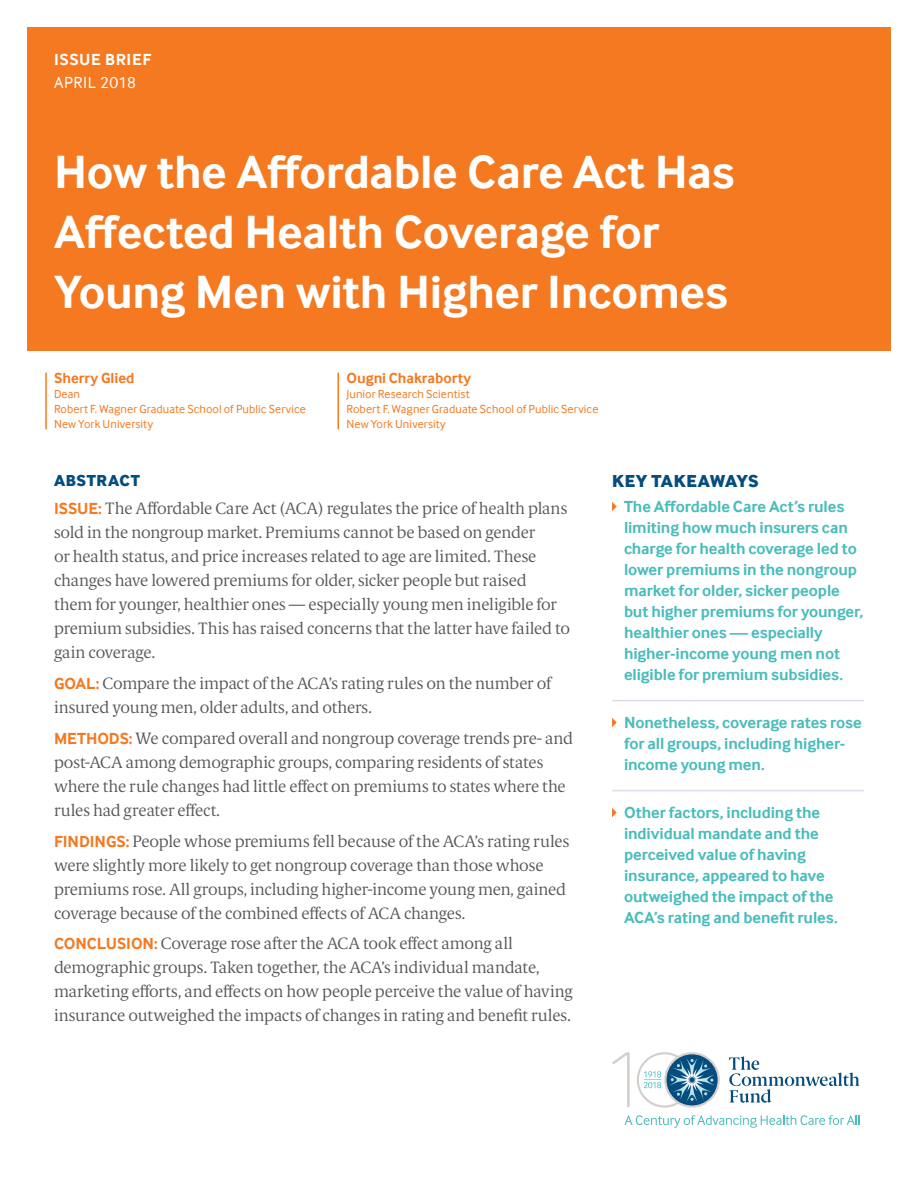
<style>
.page{position:relative;width:918px;height:1188px;background:#fff}
.page>*{position:absolute;margin:0;border:0;box-sizing:border-box;transform-origin:0 0}
.t1{font:700 48px/60px "Inter Face";letter-spacing:-.005em;color:#fff}
.Heads_-_All_Caps{font:18px "Inter Face X Bold";letter-spacing:.025em;color:#044d7f}
.Display_Paragraphs{font:300 16.5px/24px "Berlingske Serif Text";letter-spacing:-.015em;color:#58595b}
.Key_Takeaways{font:700 16.5px/21px "Inter Face";letter-spacing:-.005em;color:#4abcbc}
.Cover_-_Brief___Issu{font:700 16.5px/22.5px "Inter Face";letter-spacing:.04em;color:#fff}
.Heads_-_All_Caps-2{font:16.5px "Inter Face X Bold";letter-spacing:.035em;color:#044d7f}
.Author{font:700 15px "Inter Face";letter-spacing:-.005em;color:#f47920}
.Author-2{font:12px "Inter Face";letter-spacing:.01em;color:#f47920}
.s1{font-weight:400}
.s2{font-family:"Inter Face";font-weight:700;color:#f47920}
</style>
<div class="page">
<div style="left:27px;top:27px;width:864px;height:324px;background:#f47920"></div>
<hr style="left:612px;top:700px;width:252px;height:1px;background:#dedfe8">
<hr style="left:612px;top:790px;width:252px;height:1px;background:#dedfe8">
<svg style="left:612px;top:502px;width:5px;height:9px"></svg>
<svg style="left:612px;top:718px;width:5px;height:9px"></svg>
<svg style="left:612px;top:808px;width:5px;height:9px"></svg>
<svg style="left:729px;top:1056px;width:131px;height:47px"></svg>
<svg style="left:612px;top:1052px;width:18px;height:55px"></svg>
<svg style="left:624px;top:1115px;width:236px;height:13px"></svg>
<svg style="left:637px;top:1052px;width:83px;height:56px"></svg>
<hr style="left:338px;top:373px;width:1px;height:56px;background:#f47920">
<hr style="left:45px;top:373px;width:2px;height:56px;background:#f47920">
<p class="Cover_-_Brief___Issu" style="left:54px;top:48px;width:99px">ISSUE BRIEF<br><span class="s1">APRIL 2018</span></p>
<p class="t1" style="left:54px;top:142px;width:682px">How the Affordable Care Act Has<br>Affected Health Coverage for<br>Young Men with Higher Incomes</p>
<p class="Author" style="left:54px;top:369px;width:82px">Sherry Glied</p>
<p class="Author-2" style="left:54px;top:387px;width:28px">Dean</p>
<p class="Author-2" style="left:54px;top:402px;width:253px">Robert F. Wagner Graduate School of Public Service</p>
<p class="Author-2" style="left:54px;top:417px;width:101px">New York University</p>
<p class="Author" style="left:346px;top:369px;width:126px">Ougni Chakraborty</p>
<p class="Author-2" style="left:346px;top:387px;width:125px">Junior Research Scientist</p>
<p class="Author-2" style="left:346px;top:402px;width:253px">Robert F. Wagner Graduate School of Public Service</p>
<p class="Author-2" style="left:346px;top:417px;width:101px">New York University</p>
<p class="Heads_-_All_Caps-2" style="left:54px;top:470px;width:87px">ABSTRACT</p>
<p class="Display_Paragraphs" style="left:54px;top:496px;width:518px"><span class="s2">ISSUE:</span> The Affordable Care Act (ACA) regulates the price of health plans sold in the nongroup market. Premiums cannot be based on gender<br>or health status, and price increases related to age are limited. These changes have lowered premiums for older, sicker people but raised<br>them for younger, healthier ones — especially young men ineligible for premium subsidies. This has raised concerns that the latter have failed to gain coverage.</p>
<p class="Display_Paragraphs" style="left:54px;top:671px;width:499px"><span class="s2">GOAL:</span> Compare the impact of the ACA’s rating rules on the number of insured young men, older adults, and others.</p>
<p class="Display_Paragraphs" style="left:54px;top:726px;width:521px"><span class="s2">METHODS:</span> We compared overall and nongroup coverage trends pre- and post-ACA among demographic groups, comparing residents of states where the rule changes had little effect on premiums to states where the rules had greater effect.</p>
<p class="Display_Paragraphs" style="left:54px;top:829px;width:517px"><span class="s2">FINDINGS:</span> People whose premiums fell because of the ACA’s rating rules were slightly more likely to get nongroup coverage than those whose premiums rose. All groups, including higher-income young men, gained coverage because of the combined effects of ACA changes.</p>
<p class="Display_Paragraphs" style="left:54px;top:931px;width:520px"><span class="s2">CONCLUSION:</span> Coverage rose after the ACA took effect among all demographic groups. Taken together, the ACA’s individual mandate, marketing efforts, and effects on how people perceive the value of having insurance outweighed the impacts of changes in rating and benefit rules.</p>
<p class="Heads_-_All_Caps" style="left:612px;top:470px;width:148px">KEY TAKEAWAYS</p>
<p class="Key_Takeaways" style="left:624px;top:496px;width:241px">The Affordable Care Act’s rules limiting how much insurers can charge for health coverage led to lower premiums in the nongroup market for older, sicker people but higher premiums for younger, healthier ones — especially higher-income young men not eligible for premium subsidies.</p>
<p class="Key_Takeaways" style="left:624px;top:712px;width:239px">Nonetheless, coverage rates rose for all groups, including higher&shy;income young men.</p>
<p class="Key_Takeaways" style="left:624px;top:802px;width:215px">Other factors, including the individual mandate and the perceived value of having insurance, appeared to have outweighed the impact of the<br>ACA’s rating and benefit rules.</p>
</div>
